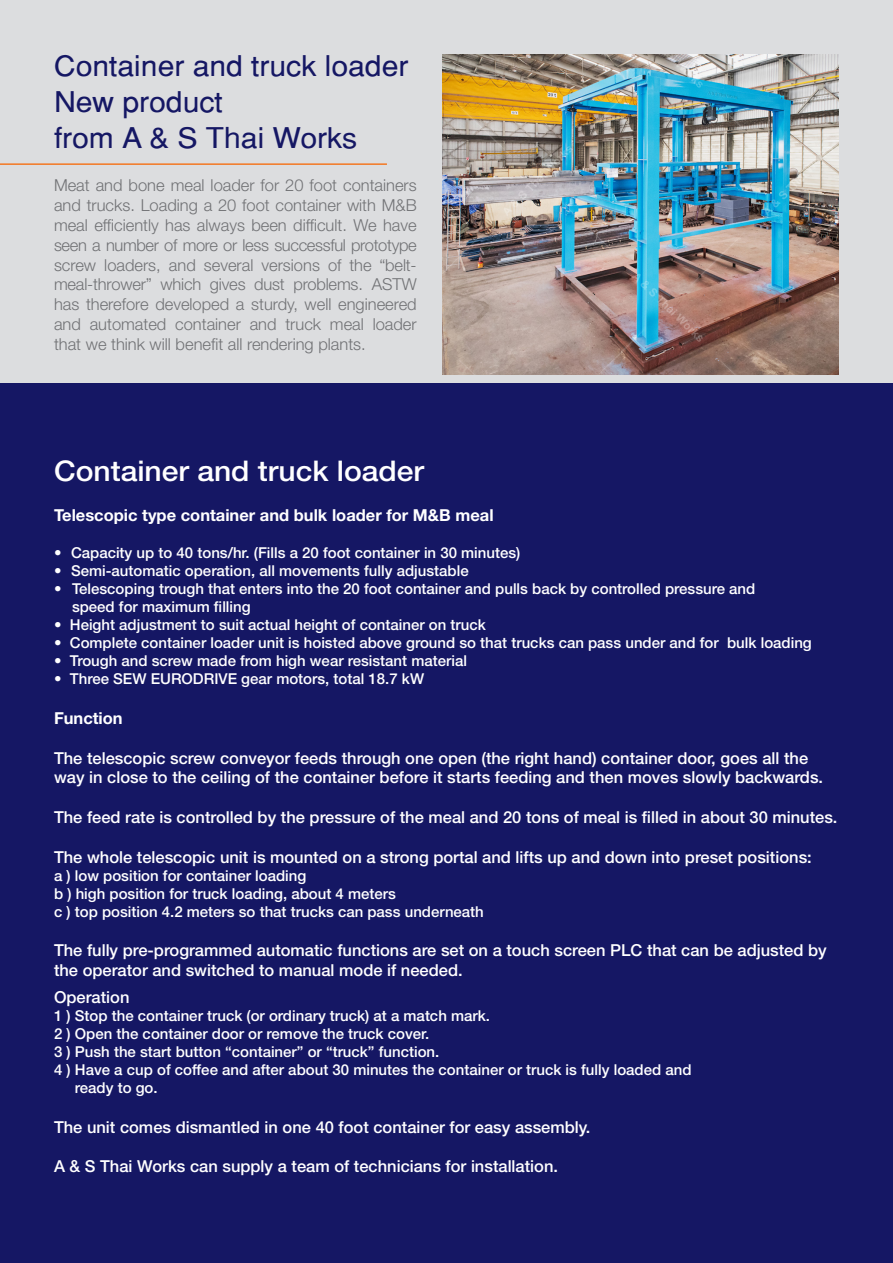
<style>
.page{position:relative;width:893px;height:1263px;background:#fff}
.page>*{position:absolute;margin:0;border:0;box-sizing:border-box;transform-origin:0 0}
.Blue_Headline{font:28.5px/36px "Helvetica";color:#151764;scale:1.05 1}
.t1{font:500 28.5px "Helvetica Neue LT Std";color:#fff;scale:1.05 1}
.Paragraph_Style_1{font:500 16.5px/19.8px "Helvetica Neue LT Std";color:#fff}
.Gray_text_11pt{font:300 16.5px/19.8px "Helvetica Neue LT Std";color:#717275;text-align:justify}
.Paragraph_Style_1-2{font:700 16.5px "Helvetica Neue LT Std";color:#fff}
.Paragraph_Style_1-3{font:500 15px/18px "Helvetica Neue LT Std";color:#fff}
</style>
<div class="page">
<div style="left:0;top:0;width:893px;height:536px;background:#dcdddf"></div>
<div style="left:0;top:383px;width:893px;height:880px;background:#151764"></div>
<hr style="left:0;top:163px;width:387px;height:2px;background:#f47721">
<img style="left:442px;top:54px;width:397px;height:320px">
<p class="Blue_Headline" style="left:54px;top:48px;width:339px">Container and truck loader<br>New product</p>
<p class="Blue_Headline" style="left:54px;top:120px;width:290px">from A &amp; S Thai Works</p>
<p class="Gray_text_11pt" style="left:54px;top:175px;width:364px">Meat and bone meal loader for 20 foot containers and trucks. Loading a 20 foot container with M&amp;B meal efficiently has always been difficult. We have seen a number of more or less successful prototype screw loaders, and several versions of the “belt&shy;meal-thrower” which gives dust problems. ASTW has therefore developed a sturdy, well engineered and automated container and truck meal loader that we think will benefit all rendering plants.</p>
<p class="t1" style="left:54px;top:454px;width:354px">Container and truck loader</p>
<p class="Paragraph_Style_1-2" style="left:54px;top:504px;width:441px">Telescopic type container and bulk loader for M&amp;B meal</p>
<p class="Paragraph_Style_1-3" style="left:54px;top:544px;width:468px">• Capacity up to 40 tons/hr. (Fills a 20 foot container in 30 minutes)</p>
<p class="Paragraph_Style_1-3" style="left:54px;top:562px;width:416px">• Semi-automatic operation, all movements fully adjustable</p>
<p class="Paragraph_Style_1-3" style="left:72px;top:580px;width:685px;text-indent:-18px">• Telescoping trough that enters into the 20 foot container and pulls back by controlled pressure and speed for maximum filling</p>
<p class="Paragraph_Style_1-3" style="left:54px;top:616px;width:433px">• Height adjustment to suit actual height of container on truck</p>
<p class="Paragraph_Style_1-3" style="left:54px;top:634px;width:759px">• Complete container loader unit is hoisted above ground so that trucks can pass under and for bulk loading</p>
<p class="Paragraph_Style_1-3" style="left:54px;top:652px;width:414px">• Trough and screw made from high wear resistant material</p>
<p class="Paragraph_Style_1-3" style="left:54px;top:670px;width:372px">• Three SEW EURODRIVE gear motors, total 18.7 kW</p>
<p class="Paragraph_Style_1-2" style="left:54px;top:708px;width:70px">Function</p>
<p class="Paragraph_Style_1" style="left:54px;top:748px;width:771px">The telescopic screw conveyor feeds through one open (the right hand) container door, goes all the way in close to the ceiling of the container before it starts feeding and then moves slowly backwards.</p>
<p class="Paragraph_Style_1" style="left:54px;top:807px;width:785px">The feed rate is controlled by the pressure of the meal and 20 tons of meal is filled in about 30 minutes.</p>
<p class="Paragraph_Style_1" style="left:54px;top:847px;width:759px">The whole telescopic unit is mounted on a strong portal and lifts up and down into preset positions:</p>
<p class="Paragraph_Style_1-3" style="left:54px;top:866px;width:254px">a ) low position for container loading</p>
<p class="Paragraph_Style_1-3" style="left:54px;top:884px;width:343px">b ) high position for truck loading, about 4 meters</p>
<p class="Paragraph_Style_1-3" style="left:54px;top:902px;width:431px">c ) top position 4.2 meters so that trucks can pass underneath</p>
<p class="Paragraph_Style_1" style="left:54px;top:940px;width:774px">The fully pre-programmed automatic functions are set on a touch screen PLC that can be adjusted by the operator and switched to manual mode if needed.</p>
<p class="Paragraph_Style_1" style="left:54px;top:987px;width:77px">Operation</p>
<p class="Paragraph_Style_1-3" style="left:54px;top:1006px;width:437px">1 ) Stop the container truck (or ordinary truck) at a match mark.</p>
<p class="Paragraph_Style_1-3" style="left:54px;top:1024px;width:377px">2 ) Open the container door or remove the truck cover.</p>
<p class="Paragraph_Style_1-3" style="left:54px;top:1042px;width:387px">3 ) Push the start button “container” or “truck” function.</p>
<p class="Paragraph_Style_1-3" style="left:54px;top:1060px;width:639px">4 ) Have a cup of coffee and after about 30 minutes the container or truck is fully loaded and</p>
<p class="Paragraph_Style_1-3" style="left:75px;top:1078px;width:84px">ready to go.</p>
<p class="Paragraph_Style_1" style="left:54px;top:1117px;width:538px">The unit comes dismantled in one 40 foot container for easy assembly.</p>
<p class="Paragraph_Style_1" style="left:54px;top:1156px;width:506px">A &amp; S Thai Works can supply a team of technicians for installation.</p>
</div>
